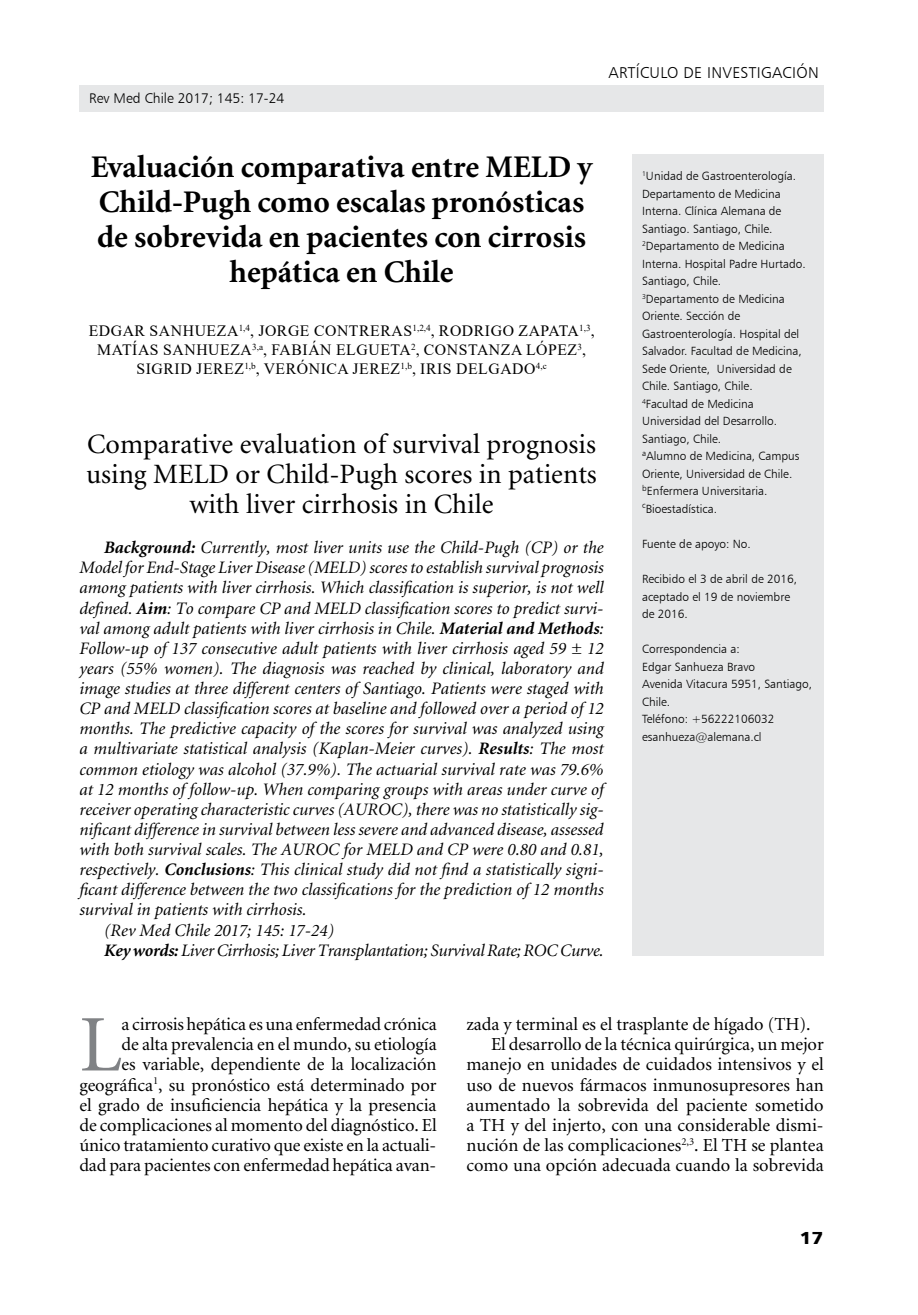
<style>
.page{position:relative;width:918px;height:1315px;background:#fff}
.page>*{position:absolute;margin:0;border:0;box-sizing:border-box;transform-origin:0 0}
.t1{font:80.33px "Minion";color:#808285}
.t2{font:700 31.5px/35px "Minion";color:#000;text-align:center}
.t3{font:28px/29.8px "Minion";color:#000;text-align:center}
.t4{font:18.38px/20.1px "Minion";letter-spacing:-.005em;color:#000;text-align:right}
.t5{font:italic 17.5px "Minion";color:#000}
.t6{font:17.5px "Humanist 777 BT Black B";color:#000;scale:1.1 1}
.t7{font:15.75px/18.9px "Times New Roman";letter-spacing:.035em;color:#000;text-align:center}
.t8{font:15.75px "Humanist 777 BT Light B";letter-spacing:.02em;color:#000}
.t9{font:14px "Humanist 777 BT Light B";color:#000}
.t10{font:11.9px/17.5px "Humanist 777 BT Light B";color:#000}
.s1{font-weight:700}
</style>
<div class="page">
<div style="left:79px;top:85px;width:744px;height:26px;background:#e6e7e8"></div>
<div style="left:632px;top:154px;width:191px;height:801px;background:#e6e7e8"></div>
<p class="t9" style="left:89px;top:89px;width:197px">Rev Med Chile 2017; 145: 17-24</p>
<p class="t8" style="left:608px;top:63px;width:212px">ARTÍCULO DE INVESTIGACIÓN</p>
<h2 class="t2" style="left:91px;top:151px;width:503px">Evaluación comparativa entre MELD y<br>Child-Pugh como escalas pronósticas de sobrevida en pacientes con cirrosis hepática en Chile</h2>
<p class="t7" style="left:89px;top:321px;width:507px">EDGAR SANHUEZA<sup>1,4</sup>, JORGE CONTRERAS <sup>1,2,4</sup>, RODRIGO ZAPATA<sup>1,3</sup>,<br>MATÍAS SANHUEZA<sup>3,A</sup>, FABIÁN ELGUETA<sup>2</sup>, CONSTANZA LÓPEZ<sup>3</sup>,<br>SIGRID JEREZ<sup>1,B</sup>, VERÓNICA JEREZ<sup>1,B</sup>, IRIS DELGADO<sup>4,C</sup></p>
<h3 class="t3" style="left:86px;top:430px;width:512px">Comparative evaluation of survival prognosis using MELD or Child-Pugh scores in patients with liver cirrhosis in Chile</h3>
<p class="t5" style="left:104px;top:539px;width:501px"><span class="s1">Background:</span> Currently, most liver units use the Child-Pugh (CP) or the</p>
<p class="t5" style="left:79px;top:559px;width:526px">Model for End-Stage Liver Disease (MELD) scores to establish survival prognosis</p>
<p class="t5" style="left:79px;top:579px;width:526px">among patients with liver cirrhosis. Which classification is superior, is not well</p>
<p class="t5" style="left:79px;top:599px;width:526px">defined. <span class="s1">Aim</span>: To compare CP and MELD classification scores to predict survi-</p>
<p class="t5" style="left:79px;top:619px;width:526px">val among adult patients with liver cirrhosis in Chile. <span class="s1">Material and Methods</span>:</p>
<p class="t5" style="left:79px;top:639px;width:526px">Follow-up of 137 consecutive adult patients with liver cirrhosis aged 59 ± 12</p>
<p class="t5" style="left:79px;top:659px;width:526px">years (55% women). The diagnosis was reached by clinical, laboratory and</p>
<p class="t5" style="left:79px;top:680px;width:526px">image studies at three different centers of Santiago. Patients were staged with</p>
<p class="t5" style="left:79px;top:700px;width:526px">CP and MELD classification scores at baseline and followed over a period of 12</p>
<p class="t5" style="left:79px;top:720px;width:526px">months. The predictive capacity of the scores for survival was analyzed using</p>
<p class="t5" style="left:79px;top:740px;width:526px">a multivariate statistical analysis (Kaplan-Meier curves). <span class="s1">Results</span>: The most</p>
<p class="t5" style="left:79px;top:760px;width:526px">common etiology was alcohol (37.9%). The actuarial survival rate was 79.6%</p>
<p class="t5" style="left:79px;top:780px;width:526px">at 12 months of follow-up. When comparing groups with areas under curve of</p>
<p class="t5" style="left:79px;top:800px;width:526px">receiver operating characteristic curves (AUROC), there was no statistically sig-</p>
<p class="t5" style="left:79px;top:820px;width:526px">nificant difference in survival between less severe and advanced disease, assessed</p>
<p class="t5" style="left:79px;top:841px;width:526px">with both survival scales. The AUROC for MELD and CP were 0.80 and 0.81,</p>
<p class="t5" style="left:79px;top:861px;width:526px">respectively. <span class="s1">Conclusions</span>: This clinical study did not find a statistically signi-</p>
<p class="t5" style="left:79px;top:881px;width:526px">ficant difference between the two classifications for the prediction of 12 months</p>
<p class="t5" style="left:79px;top:901px;width:229px">survival in patients with cirrhosis.</p>
<p class="t5" style="left:104px;top:921px;width:231px">(Rev Med Chile 2017; 145: 17-24)</p>
<p class="t5" style="left:104px;top:941px;width:501px"><span class="s1">Key words:</span> Liver Cirrhosis; Liver Transplantation; Survival Rate; ROC Curve.</p>
<p class="t10" style="left:642px;top:167px;width:165px"><sup>1</sup>Unidad de Gastroenterología.<br>Departamento de Medicina<br>Interna. Clínica Alemana de<br>Santiago. Santiago, Chile.<br><sup>2</sup>Departamento de Medicina<br>Interna. Hospital Padre Hurtado.<br>Santiago, Chile.<br><sup>3</sup>Departamento de Medicina<br>Oriente. Sección de<br>Gastroenterología. Hospital del<br>Salvador. Facultad de Medicina,<br>Sede Oriente, Universidad de<br>Chile. Santiago, Chile.<br><sup>4</sup>Facultad de Medicina<br>Universidad del Desarrollo.<br>Santiago, Chile.<br><sup>a</sup>Alumno de Medicina, Campus<br>Oriente, Universidad de Chile. <sup>b</sup>Enfermera Universitaria. <sup>c</sup>Bioestadística.</p>
<p class="t10" style="left:642px;top:535px;width:110px">Fuente de apoyo: No.</p>
<p class="t10" style="left:642px;top:570px;width:156px">Recibido el 3 de abril de 2016, aceptado el 19 de noviembre de 2016.</p>
<p class="t10" style="left:642px;top:640px;width:172px">Correspondencia a:<br>Edgar Sanhueza Bravo<br>Avenida Vitacura 5951, Santiago,<br>Chile.<br>Teléfono: +56222106032 esanhueza@alemana.cl</p>
<p class="t4" style="left:79px;top:1015px;width:359px">a cirrosis hepática es una enfermedad crónica<br>de alta prevalencia en el mundo, su etiología<br>es variable, dependiente de la localización geográfica<sup>1</sup>, su pronóstico está determinado por el grado de insuficiencia hepática y la presencia de complicaciones al momento del diagnóstico. El único tratamiento curativo que existe en la actuali&shy;dad para pacientes con enfermedad hepática avan-</p>
<p class="t4" style="left:466px;top:1015px;width:346px">zada y terminal es el trasplante de hígado (TH).</p>
<h1 class="t1" style="left:79px;top:1005px;width:44px">L</h1>
<p class="t4" style="left:491px;top:1035px;width:334px">El desarrollo de la técnica quirúrgica, un mejor</p>
<p class="t4" style="left:466px;top:1055px;width:359px">manejo en unidades de cuidados intensivos y el</p>
<p class="t4" style="left:466px;top:1075px;width:359px">uso de nuevos fármacos inmunosupresores han</p>
<p class="t4" style="left:466px;top:1095px;width:359px">aumentado la sobrevida del paciente sometido</p>
<p class="t4" style="left:466px;top:1115px;width:359px">a TH y del injerto, con una considerable dismi-</p>
<p class="t4" style="left:466px;top:1135px;width:359px">nución de las complicaciones<sup>2,3</sup>. El TH se plantea</p>
<p class="t4" style="left:466px;top:1156px;width:359px">como una opción adecuada cuando la sobrevida</p>
<p class="t6" style="left:800px;top:1226px;width:23px">17</p>
</div>
